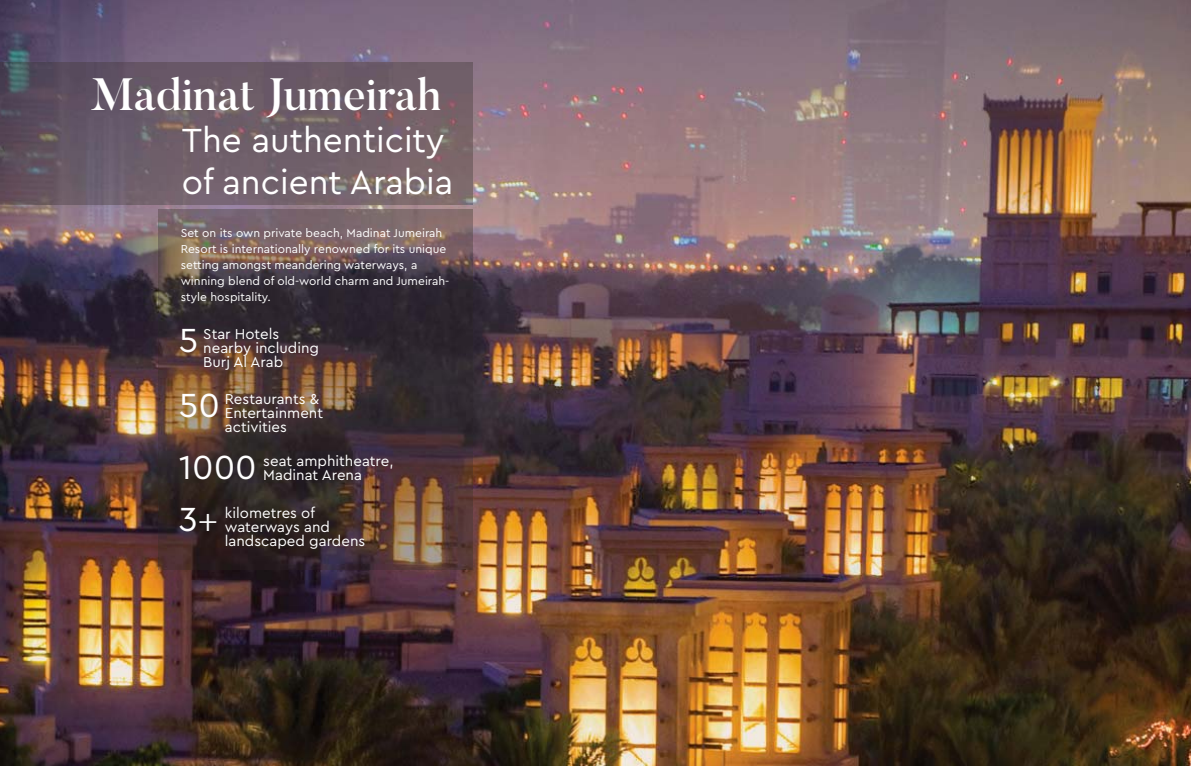
<style>
.page{position:relative;width:1191px;height:766px;background:#fff}
.page>*{position:absolute;margin:0;border:0;box-sizing:border-box;transform-origin:0 0}
.t1{font:500 45px "Butler";color:#fff}
.t2{font:35px/42px "Cera Pro DEMO";color:#fff}
.t3{font:15px/14px "Cera Pro DEMO";color:#fff}
.t4{font:12px/16px "Cera Pro";color:#fff}
.s1{font-family:"Minion Pro"}
</style>
<div class="page">
<img style="left:0;top:0;width:1191px;height:765px">
<img style="left:159px;top:210px;width:314px;height:359px">
<img style="left:0;top:62px;width:473px;height:142px">
<h1 class="t1" style="left:91px;top:78px;width:352px">Madinat Jumeirah</h1>
<h2 class="t2" style="left:182px;top:121px;width:273px">The authenticity of ancient Arabia</h2>
<p class="t4" style="left:181px;top:225px;width:270px">Set on its own private beach, Madinat Jumeirah Resort is internationally renowned for its unique setting amongst meandering waterways, a winning blend of old-world charm and Jumeirah&shy;style hospitality.</p>
<p class="t3" style="left:203px;top:327px;width:117px">Star Hotels nearby including<br>Burj Al Arab</p>
<p class="t3" style="left:225px;top:392px;width:100px">Restaurants &amp;<br>Entertainment activities</p>
<h2 class="t2" style="left:179px;top:309px;width:42px;line-height:64.7px">5<br>50</h2>
<h2 class="t2" style="left:179px;top:448px;width:79px">1000</h2>
<p class="t3" style="left:263px;top:455px;width:132px">seat amphitheatre,<br>Madinat Arena</p>
<h2 class="t2" style="left:179px;top:499px;width:41px">3<span class="s1">+</span></h2>
<p class="t3" style="left:225px;top:506px;width:142px">kilometres of waterways and landscaped gardens</p>
</div>
